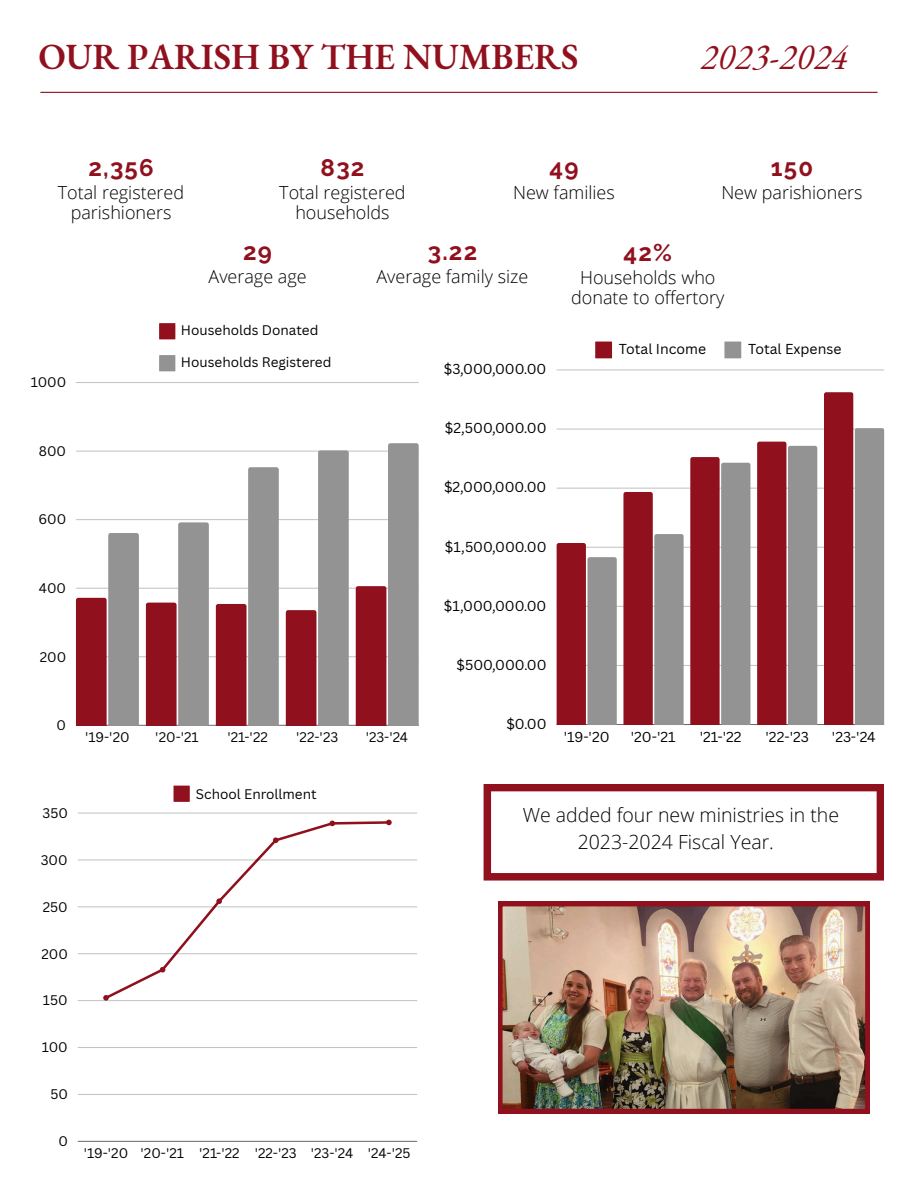
<style>
.page{position:relative;width:918px;height:1188px;background:#fff}
.page>*{position:absolute;margin:0;border:0;box-sizing:border-box;transform-origin:0 0}
.t1{font:600 36px "EB Garamond";color:#91101e}
.t2{font:italic 36px "EB Garamond";color:#91101e}
.t3{font:700 24px "Raleway";letter-spacing:.05em;color:#91101e}
.t4{font:300 19.5px/27px "Open Sans";color:#000;text-align:center}
.t5{font:300 18px/20.2px "Open Sans";color:#000;text-align:center}
.t6{font:13.95px "Canva Sans";color:#000}
.t7{font:13.5px "Canva Sans";color:#000}
</style>
<div class="page">
<hr style="left:40px;top:92px;width:838px;height:1px;background:#91101e">
<svg style="left:484px;top:784px;width:400px;height:97px"></svg>
<svg style="left:159px;top:323px;width:16px;height:16px"></svg>
<svg style="left:159px;top:355px;width:16px;height:16px"></svg>
<hr style="left:76px;top:725px;width:343px;height:1px;background:#000;opacity:.6">
<hr style="left:76px;top:656px;width:343px;height:1px;background:#000;opacity:.25">
<hr style="left:76px;top:588px;width:343px;height:1px;background:#d2d2d2">
<hr style="left:76px;top:519px;width:343px;height:1px;background:#c9c9c9">
<hr style="left:76px;top:451px;width:343px;height:1px;background:#d9d9d9">
<hr style="left:76px;top:382px;width:343px;height:1px;background:#c3c3c3">
<svg style="left:76px;top:533px;width:63px;height:192px"></svg>
<svg style="left:146px;top:522px;width:63px;height:203px"></svg>
<svg style="left:216px;top:467px;width:63px;height:258px"></svg>
<svg style="left:286px;top:450px;width:63px;height:275px"></svg>
<svg style="left:356px;top:443px;width:63px;height:282px"></svg>
<svg style="left:174px;top:786px;width:16px;height:16px"></svg>
<svg style="left:103px;top:820px;width:289px;height:180px"></svg>
<hr style="left:78px;top:1141px;width:339px;height:1px;background:#7e7e7e">
<hr style="left:78px;top:1094px;width:339px;height:1px;background:#c3c3c3">
<hr style="left:78px;top:1047px;width:339px;height:1px;background:#c2c2c2">
<hr style="left:78px;top:1000px;width:339px;height:1px;background:#c9c9c9">
<hr style="left:78px;top:953px;width:339px;height:1px;background:#d0d0d0">
<hr style="left:78px;top:907px;width:339px;height:1px;background:#e8e8e8">
<hr style="left:78px;top:860px;width:339px;height:1px;background:#e2e2e2">
<hr style="left:78px;top:813px;width:339px;height:1px;background:#dbdbdb">
<svg style="left:595px;top:342px;width:17px;height:16px"></svg>
<svg style="left:724px;top:342px;width:17px;height:16px"></svg>
<hr style="left:557px;top:724px;width:327px;height:1px;background:#6a6a6a">
<hr style="left:557px;top:665px;width:327px;height:1px;background:#000;opacity:.25">
<hr style="left:557px;top:606px;width:327px;height:1px;background:#000;opacity:.25">
<hr style="left:557px;top:547px;width:327px;height:1px;background:#000;opacity:.25">
<hr style="left:557px;top:488px;width:327px;height:1px;background:#d6d6d6">
<hr style="left:557px;top:429px;width:327px;height:1px;background:#ddd">
<hr style="left:557px;top:370px;width:327px;height:1px;background:#e3e3e3">
<svg style="left:557px;top:543px;width:60px;height:182px;background:#97575e"></svg>
<svg style="left:623px;top:492px;width:61px;height:233px;background:#9f6168"></svg>
<svg style="left:690px;top:457px;width:60px;height:268px;background:#95535a"></svg>
<svg style="left:757px;top:442px;width:60px;height:283px;background:#935057"></svg>
<svg style="left:824px;top:392px;width:60px;height:333px;background:#97525a"></svg>
<img style="left:498px;top:902px;width:371px;height:211px">
<h2 class="t1" style="left:38px;top:33px;width:542px">OUR PARISH BY THE NUMBERS</h2>
<h3 class="t2" style="left:700px;top:33px;width:149px">2023-2024</h3>
<p class="t3" style="left:89px;top:153px;width:67px">2,356</p>
<p class="t5" style="left:58px;top:181px;width:128px">Total registered</p>
<h3 class="t5" style="left:71px;top:202px;width:102px">parishioners</h3>
<p class="t3" style="left:321px;top:153px;width:45px">832</p>
<p class="t5" style="left:279px;top:181px;width:128px">Total registered</p>
<p class="t5" style="left:295px;top:202px;width:96px">households</p>
<p class="t3" style="left:550px;top:153px;width:31px">49</p>
<h3 class="t5" style="left:513px;top:181px;width:103px">New families</h3>
<p class="t3" style="left:771px;top:153px;width:44px">150</p>
<p class="t5" style="left:721px;top:181px;width:143px">New parishioners</p>
<p class="t3" style="left:243px;top:238px;width:30px">29</p>
<h3 class="t5" style="left:209px;top:266px;width:100px">Average age</h3>
<p class="t3" style="left:428px;top:238px;width:51px">3.22</p>
<h3 class="t5" style="left:377px;top:266px;width:153px">Average family size</h3>
<p class="t3" style="left:624px;top:239px;width:50px">42%</p>
<p class="t5" style="left:571px;top:267px;width:155px">Households who donate to offertory</p>
<p class="t7" style="left:31px;top:373px;width:37px">1000</p>
<p class="t7" style="left:181px;top:320px;width:139px">Households Donated</p>
<p class="t7" style="left:181px;top:352px;width:152px">Households Registered</p>
<p class="t7" style="left:39px;top:441px;width:29px">800</p>
<p class="t7" style="left:39px;top:510px;width:29px">600</p>
<p class="t7" style="left:39px;top:579px;width:29px">400</p>
<p class="t7" style="left:40px;top:647px;width:28px">200</p>
<p class="t7" style="left:57px;top:716px;width:11px">0</p>
<p class="t7" style="left:85px;top:728px;width:46px">'19-'20</p>
<p class="t7" style="left:155px;top:728px;width:45px">'20-'21</p>
<p class="t7" style="left:227px;top:728px;width:42px">'21-'22</p>
<p class="t7" style="left:296px;top:728px;width:44px">'22-'23</p>
<p class="t7" style="left:366px;top:728px;width:44px">'23-'24</p>
<p class="t7" style="left:43px;top:803px;width:27px">350</p>
<p class="t7" style="left:41px;top:850px;width:28px">300</p>
<p class="t7" style="left:43px;top:897px;width:26px">250</p>
<p class="t7" style="left:42px;top:944px;width:28px">200</p>
<p class="t7" style="left:43px;top:991px;width:26px">150</p>
<p class="t7" style="left:42px;top:1038px;width:27px">100</p>
<p class="t7" style="left:50px;top:1085px;width:19px">50</p>
<p class="t7" style="left:58px;top:1132px;width:11px">0</p>
<p class="t7" style="left:196px;top:784px;width:122px">School Enrollment</p>
<p class="t7" style="left:84px;top:1144px;width:328px">'19-'20 '20-'21 '21-'22 '22-'23 '23-'24 '24-'25</p>
<p class="t6" style="left:444px;top:359px;width:104px">$3,000,000.00</p>
<p class="t6" style="left:445px;top:418px;width:103px">$2,500,000.00</p>
<p class="t6" style="left:444px;top:478px;width:104px">$2,000,000.00</p>
<p class="t6" style="left:445px;top:537px;width:103px">$1,500,000.00</p>
<p class="t6" style="left:444px;top:596px;width:104px">$1,000,000.00</p>
<p class="t6" style="left:456px;top:655px;width:92px">$500,000.00</p>
<p class="t6" style="left:506px;top:714px;width:42px">$0.00</p>
<p class="t6" style="left:619px;top:339px;width:89px">Total Income</p>
<p class="t6" style="left:748px;top:339px;width:95px">Total Expense</p>
<p class="t6" style="left:564px;top:727px;width:48px">'19-'20</p>
<p class="t6" style="left:631px;top:727px;width:47px">'20-'21</p>
<p class="t6" style="left:700px;top:727px;width:43px">'21-'22</p>
<p class="t6" style="left:765px;top:727px;width:45px">'22-'23</p>
<p class="t6" style="left:832px;top:727px;width:45px">'23-'24</p>
<p class="t4" style="left:523px;top:801px;width:318px">We added four new ministries in the<br>2023-2024 Fiscal Year.</p>
</div>
